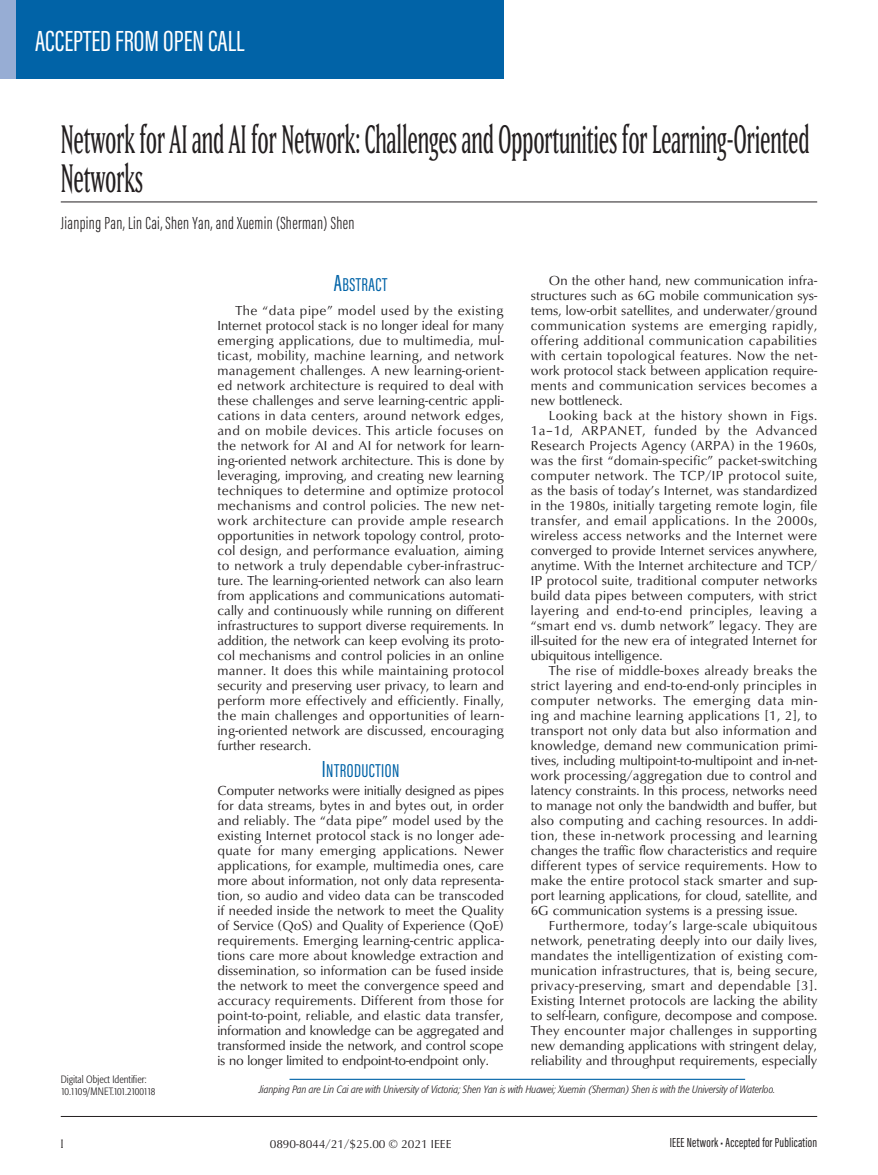
<style>
.page{position:relative;width:878px;height:1175px;background:#fff}
.page>*{position:absolute;margin:0;border:0;box-sizing:border-box;transform-origin:0 0}
.HEADER__Title{font:condensed 39px/39px "Matrix II Ext OT";letter-spacing:-.005em;color:#231f20}
.HEADER__Paper_Topic{font:30px "Acumin Pro Extra Cond";color:#fff}
.HEADER___2{font:19.2px "Acumin Pro Extra Cond Regular SC800";letter-spacing:.025em;color:#0163a7}
.HEADER__Byline{font:300 18px "Acumin Pro Extra Cond";letter-spacing:.02em;color:#231f20}
.t1{font:16.5px "Matrix II Ext OT Narrow SC800";color:#231f20}
.TEXT__Body{font:13.5px/15px "Classico URW";color:#231f20;text-align:justify}
.TEXT__Body_No_Indent{font:13.5px/15px "Classico URW";letter-spacing:-.015em;color:#231f20;text-align:justify}
.t2{font:13.5px "Acumin Pro Extra Cond";letter-spacing:.015em;color:#231f20}
.t3{font:12px "Classico URW Reg SC800";color:#231f20}
.TEXT__Footnote_-_Aut{font:italic 300 condensed 10.5px "Formata";color:#231f20}
.t4{font:300 condensed 10.5px "Formata";color:#231f20}
.t5{font:300 condensed 10.5px "Formata";letter-spacing:-.06em;color:#231f20}
.s1{font-size:24px}
</style>
<div class="page">
<hr style="left:61px;top:1116px;width:756px;height:1px;background:#231f20">
<div style="left:0;top:0;width:504px;height:79px;background:#0163a7"></div>
<div style="left:0;top:0;width:16px;height:79px;background:#97add4"></div>
<hr style="left:61px;top:201px;width:756px;height:1px;background:#231f20">
<hr style="left:289px;top:1078px;width:456px;height:1px;background:#0163a7">
<p class="HEADER__Paper_Topic" style="left:35px;top:22px;width:211px">ACCEPTED FROM OPEN CALL</p>
<p class="HEADER__Title" style="left:61px;top:119px;width:750px">Network for AI and AI for Network: Challenges and Opportunities for Learning-Oriented<br>Networks</p>
<p class="HEADER__Byline" style="left:61px;top:212px;width:295px">Jianping Pan, Lin Cai, Shen Yan, and Xuemin (Sherman) Shen</p>
<p class="HEADER___2" style="left:334px;top:273px;width:55px"><span class="s1">A</span>BSTRACT</p>
<p class="TEXT__Body" style="left:217px;top:302px;width:288px;text-indent:18px">The “data pipe” model used by the existing Internet protocol stack is no longer ideal for many emerging applications, due to multimedia, mul&shy;ticast, mobility, machine learning, and network management challenges. A new learning-orient&shy;ed network architecture is required to deal with these challenges and serve learning-centric appli&shy;cations in data centers, around network edges, and on mobile devices. This article focuses on the network for AI and AI for network for learn&shy;ing-oriented network architecture. This is done by leveraging, improving, and creating new learning techniques to determine and optimize protocol mechanisms and control policies. The new net&shy;work architecture can provide ample research opportunities in network topology control, proto&shy;col design, and performance evaluation, aiming to network a truly dependable cyber-infrastruc&shy;ture. The learning-oriented network can also learn from applications and communications automati&shy;cally and continuously while running on different infrastructures to support diverse requirements. In addition, the network can keep evolving its proto&shy;col mechanisms and control policies in an online manner. It does this while maintaining protocol security and preserving user privacy, to learn and perform more effectively and efficiently. Finally, the main challenges and opportunities of learn&shy;ing-oriented network are discussed, encouraging further research.</p>
<p class="HEADER___2" style="left:322px;top:759px;width:79px"><span class="s1">I</span>NTRODUCTION</p>
<p class="TEXT__Body_No_Indent" style="left:217px;top:782px;width:288px">Computer networks were initially designed as pipes for data streams, bytes in and bytes out, in order and reliably. The “data pipe” model used by the existing Internet protocol stack is no longer ade&shy;quate for many emerging applications. Newer applications, for example, multimedia ones, care more about information, not only data representa&shy;tion, so audio and video data can be transcoded if needed inside the network to meet the Quality of Service (QoS) and Quality of Experience (QoE) requirements. Emerging learning-centric applica&shy;tions care more about knowledge extraction and dissemination, so information can be fused inside the network to meet the convergence speed and accuracy requirements. Different from those for point-to-point, reliable, and elastic data transfer, information and knowledge can be aggregated and transformed inside the network, and control scope is no longer limited to endpoint-to-endpoint only.</p>
<p class="TEXT__Body" style="left:531px;top:272px;width:288px;text-indent:18px">On the other hand, new communication infra&shy;structures such as 6G mobile communication sys&shy;tems, low-orbit satellites, and underwater/ground communication systems are emerging rapidly, offering additional communication capabilities with certain topological features. Now the net&shy;work protocol stack between application require&shy;ments and communication services becomes a new bottleneck.</p>
<p class="TEXT__Body" style="left:531px;top:407px;width:288px;text-indent:18px">Looking back at the history shown in Figs.<br>1a–1d, ARPANET, funded by the Advanced Research Projects Agency (ARPA) in the 1960s, was the first “domain-specific” packet-switching computer network. The TCP/IP protocol suite, as the basis of today’s Internet, was standardized in the 1980s, initially targeting remote login, file transfer, and email applications. In the 2000s, wireless access networks and the Internet were converged to provide Internet services anywhere, anytime. With the Internet architecture and TCP/ IP protocol suite, traditional computer networks build data pipes between computers, with strict layering and end-to-end principles, leaving a “smart end vs. dumb network” legacy. They are ill-suited for the new era of integrated Internet for ubiquitous intelligence.</p>
<p class="TEXT__Body" style="left:531px;top:662px;width:288px;text-indent:18px">The rise of middle-boxes already breaks the strict layering and end-to-end-only principles in computer networks. The emerging data min&shy;ing and machine learning applications [1, 2], to transport not only data but also information and knowledge, demand new communication primi&shy;tives, including multipoint-to-multipoint and in-net&shy;work processing/aggregation due to control and latency constraints. In this process, networks need to manage not only the bandwidth and buffer, but also computing and caching resources. In addi&shy;tion, these in-network processing and learning changes the traffic flow characteristics and require different types of service requirements. How to make the entire protocol stack smarter and sup&shy;port learning applications, for cloud, satellite, and 6G communication systems is a pressing issue.</p>
<p class="TEXT__Body" style="left:531px;top:917px;width:288px;text-indent:18px">Furthermore, today’s large-scale ubiquitous network, penetrating deeply into our daily lives, mandates the intelligentization of existing com&shy;munication infrastructures, that is, being secure, privacy-preserving, smart and dependable [3].<br>Existing Internet protocols are lacking the ability to self-learn, configure, decompose and compose.<br>They encounter major challenges in supporting new demanding applications with stringent delay, reliability and throughput requirements, especially</p>
<p class="t4" style="left:61px;top:1073px;width:87px">Digital Object Identifier:</p>
<p class="t5" style="left:61px;top:1085px;width:96px">10.1109/MNET.101.2100118</p>
<p class="TEXT__Footnote_-_Aut" style="left:259px;top:1083px;width:518px">Jianping Pan are Lin Cai are with University of Victoria; Shen Yan is with Huawei; Xuemin (Sherman) Shen is with the University of Waterloo.</p>
<p class="t1" style="left:61px;top:1132px;width:4px">1</p>
<p class="t3" style="left:270px;top:1135px;width:183px">0890-8044/21/$25.00 © 2021 IEEE</p>
<p class="t2" style="left:669px;top:1134px;width:149px">IEEE Network • Accepted for Publication</p>
</div>
